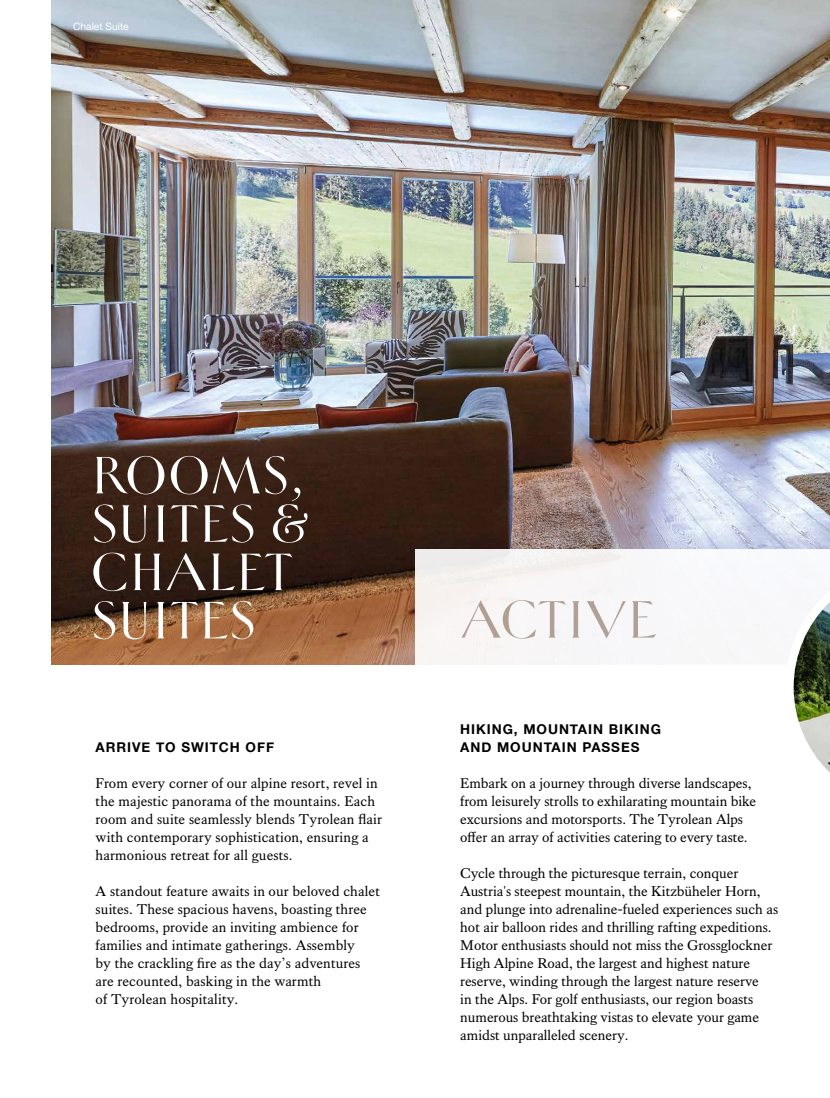
<style>
.page{position:relative;width:830px;height:1098px;background:#fff}
.page>*{position:absolute;margin:0;border:0;box-sizing:border-box;transform-origin:0 0}
.t1{font:58.65px/48.3px "Helene Hess";color:#fff}
.t2{font:58.65px "Helene Hess";color:#b7a69b}
.t3{font:14.55px/18px "Kings Caslon";color:#000}
.t4{font:700 13.5px/18px "Helvetica Neue";letter-spacing:.07em;color:#000}
.t5{font:10.2px "Helvetica Neue";color:#fff}
</style>
<div class="page">
<img style="left:51px;top:0;width:778px;height:664px">
<div style="left:415px;top:549px;width:414px;height:548px;background:#fff"></div>
<img style="left:793px;top:603px;width:36px;height:169px">
<p class="t5" style="left:73px;top:19px;width:57px">Chalet Suite</p>
<h1 class="t1" style="left:91px;top:452px;width:220px">ROOMS,<br>SUITES &amp;<br>CHALET<br>SUITES</h1>
<p class="t4" style="left:96px;top:738px;width:180px">ARRIVE TO SWITCH OFF</p>
<p class="t3" style="left:96px;top:773px;width:288px">From every corner of our alpine resort, revel in the majestic panorama of the mountains. Each room and suite seamlessly blends Tyrolean flair with contemporary sophistication, ensuring a harmonious retreat for all guests.</p>
<p class="t3" style="left:96px;top:881px;width:286px">A standout feature awaits in our beloved chalet suites. These spacious havens, boasting three bedrooms, provide an inviting ambience for families and intimate gatherings. Assembly<br>by the crackling fire as the day’s adventures are recounted, basking in the warmth<br>of Tyrolean hospitality.</p>
<h1 class="t2" style="left:460px;top:588px;width:198px">ACTIVE</h1>
<p class="t4" style="left:460px;top:720px;width:202px">HIKING, MOUNTAIN BIKING<br>AND MOUNTAIN PASSES</p>
<p class="t3" style="left:460px;top:773px;width:297px">Embark on a journey through diverse landscapes, from leisurely strolls to exhilarating mountain bike excursions and motorsports. The Tyrolean Alps offer an array of activities catering to every taste.</p>
<p class="t3" style="left:460px;top:863px;width:319px">Cycle through the picturesque terrain, conquer Austria's steepest mountain, the Kitzbüheler Horn, and plunge into adrenaline-fueled experiences such as hot air balloon rides and thrilling rafting expeditions.<br>Motor enthusiasts should not miss the Grossglockner High Alpine Road, the largest and highest nature reserve, winding through the largest nature reserve<br>in the Alps. For golf enthusiasts, our region boasts numerous breathtaking vistas to elevate your game amidst unparalleled scenery.</p>
</div>
